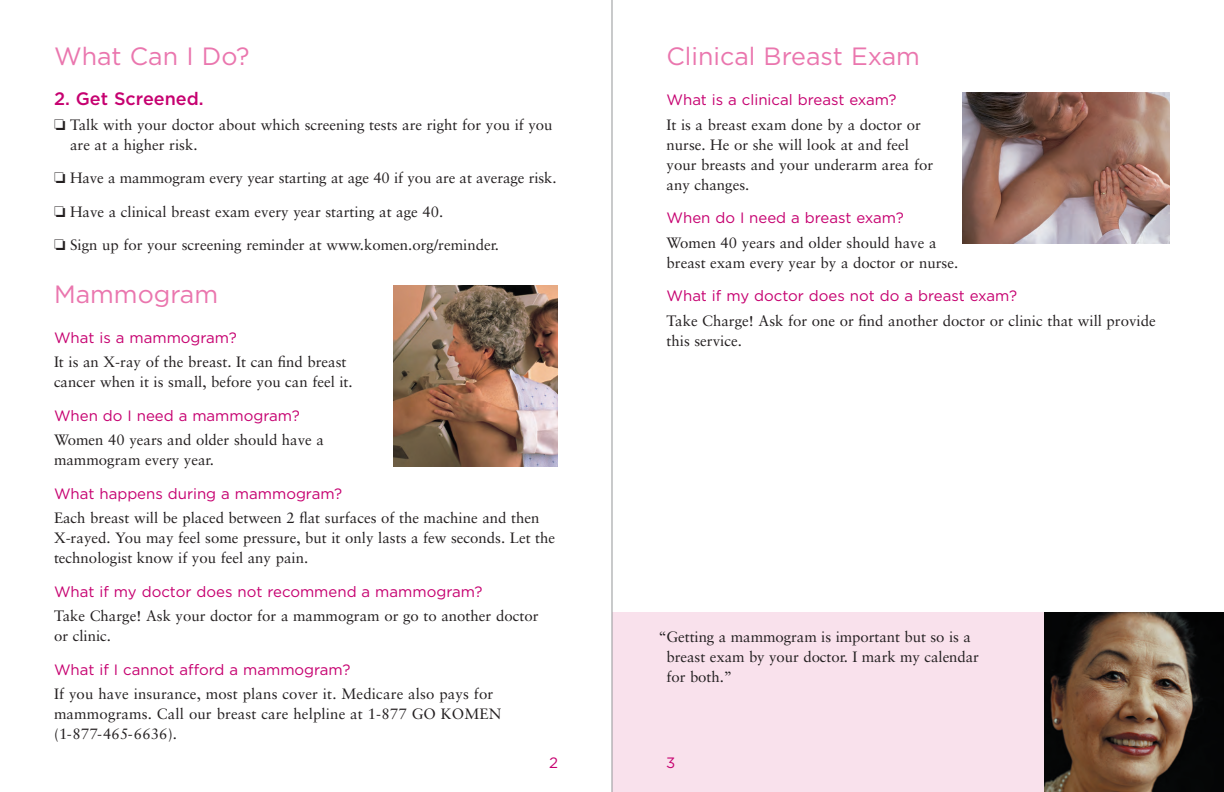
<style>
.page{position:relative;width:1224px;height:792px;background:#fff}
.page>*{position:absolute;margin:0;border:0;box-sizing:border-box;transform-origin:0 0}
.t1{font:25px "Gotham";color:#ea76ae}
.t2{font:500 18px "Gotham";color:#c60170}
.t3{font:15px/20px "Sabon";color:#231f20}
.t4{font:15px "Gotham";color:#c60170}
</style>
<div class="page">
<div style="left:612px;top:612px;width:612px;height:180px;background:#f9e1ec"></div>
<img style="left:962px;top:92px;width:208px;height:151px">
<img style="left:394px;top:285px;width:164px;height:182px">
<img style="left:1044px;top:612px;width:180px;height:180px">
<hr style="left:612px;top:0;width:1px;height:792px;background:#939598">
<p class="t1" style="left:54px;top:43px;width:197px">What Can I Do?</p>
<p class="t2" style="left:54px;top:89px;width:151px">2. Get Screened.</p>
<p class="t3" style="left:70px;top:114px;width:484px;text-indent:-16px">□ Talk with your doctor about which screening tests are right for you if you are at a higher risk.</p>
<p class="t3" style="left:54px;top:168px;width:504px">□ Have a mammogram every year starting at age 40 if you are at average risk.</p>
<p class="t3" style="left:54px;top:201px;width:391px">□ Have a clinical breast exam every year starting at age 40.</p>
<p class="t3" style="left:54px;top:235px;width:447px">□ Sign up for your screening reminder at www.komen.org/reminder.</p>
<p class="t1" style="left:54px;top:280px;width:166px">Mammogram</p>
<p class="t4" style="left:54px;top:329px;width:184px">What is a mammogram?</p>
<p class="t3" style="left:54px;top:352px;width:300px">It is an X-ray of the breast. It can find breast cancer when it is small, before you can feel it.</p>
<p class="t4" style="left:54px;top:407px;width:247px">When do I need a mammogram?</p>
<p class="t3" style="left:54px;top:430px;width:272px">Women 40 years and older should have a mammogram every year.</p>
<p class="t4" style="left:54px;top:485px;width:290px">What happens during a mammogram?</p>
<p class="t3" style="left:54px;top:508px;width:503px">Each breast will be placed between 2 flat surfaces of the machine and then<br>X-rayed. You may feel some pressure, but it only lasts a few seconds. Let the technologist know if you feel any pain.</p>
<p class="t4" style="left:54px;top:583px;width:430px">What if my doctor does not recommend a mammogram?</p>
<p class="t3" style="left:54px;top:606px;width:486px">Take Charge! Ask your doctor for a mammogram or go to another doctor or clinic.</p>
<p class="t4" style="left:54px;top:661px;width:298px">What if I cannot afford a mammogram?</p>
<p class="t3" style="left:54px;top:684px;width:449px">If you have insurance, most plans cover it. Medicare also pays for mammograms. Call our breast care helpline at 1-877 GO KOMEN (1-877-465-6636).</p>
<p class="t4" style="left:549px;top:755px;width:10px">2</p>
<p class="t4" style="left:666px;top:755px;width:11px">3</p>
<p class="t1" style="left:666px;top:43px;width:255px">Clinical Breast Exam</p>
<p class="t4" style="left:666px;top:92px;width:232px">What is a clinical breast exam?</p>
<p class="t3" style="left:666px;top:114px;width:268px">It is a breast exam done by a doctor or nurse. He or she will look at and feel your breasts and your underarm area for any changes.</p>
<p class="t4" style="left:666px;top:210px;width:239px">When do I need a breast exam?</p>
<p class="t3" style="left:666px;top:232px;width:293px">Women 40 years and older should have a breast exam every year by a doctor or nurse.</p>
<p class="t4" style="left:666px;top:288px;width:352px">What if my doctor does not do a breast exam?</p>
<p class="t3" style="left:666px;top:310px;width:491px">Take Charge! Ask for one or find another doctor or clinic that will provide this service.</p>
<p class="t3" style="left:667px;top:626px;width:314px;text-indent:-8px">“Getting a mammogram is important but so is a breast exam by your doctor. I mark my calendar for both.”</p>
</div>
